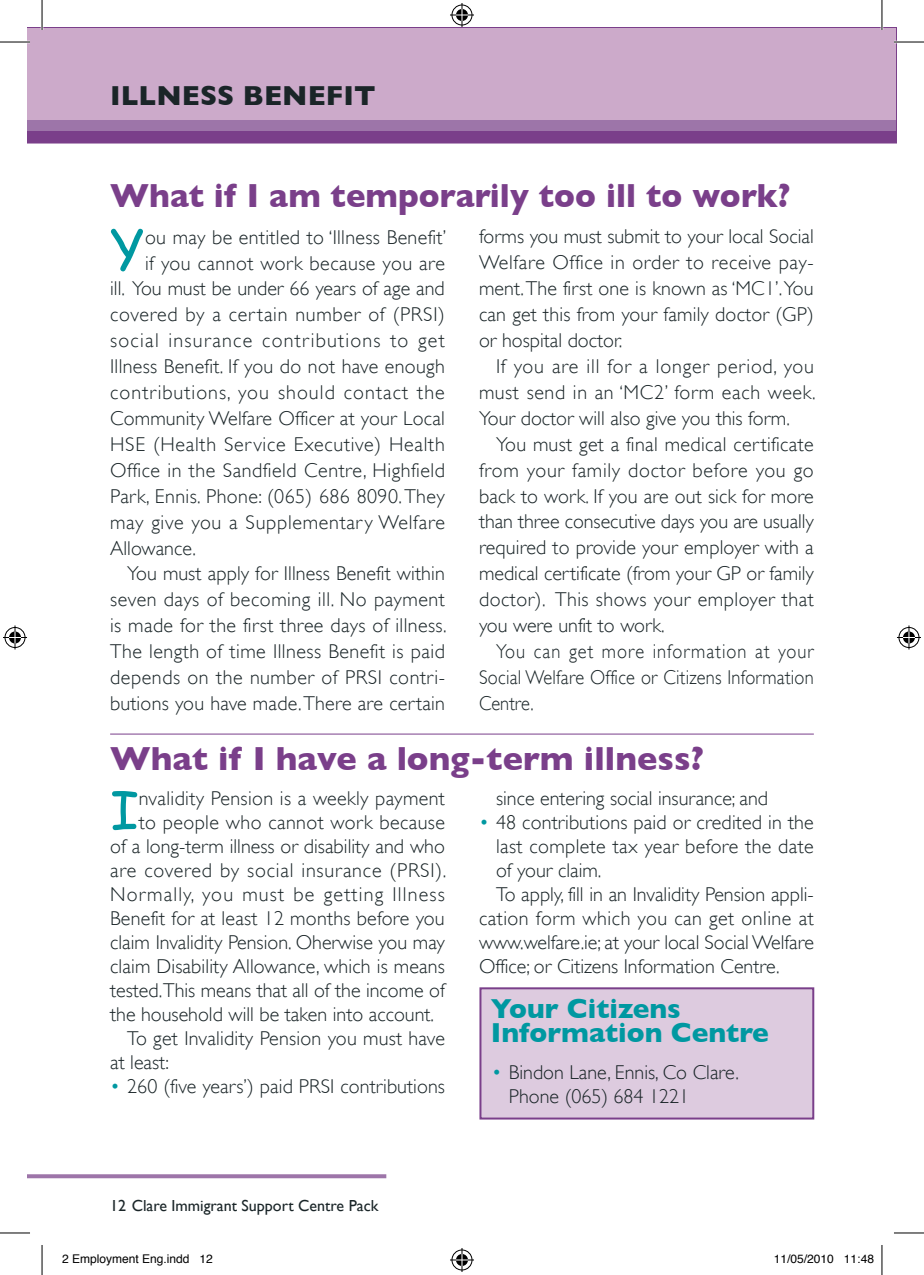
<style>
.page{position:relative;width:924px;height:1275px;background:#fff}
.page>*{position:absolute;margin:0;border:0;box-sizing:border-box;transform-origin:0 0}
.t1{font:54.8px "Comic Sans MS";color:#0098a1}
.t2{font:52.4px "Comic Sans MS";color:#0098a1}
.t3{font:700 34px "Gill Sans";letter-spacing:.005em;color:#7a3f8a;scale:.96 1}
.t4{font:700 34px "Gill Sans";letter-spacing:.005em;color:#7a3f8a}
.t5{font:700 28px/24px "Gill Sans";color:#0098a1}
.t6{font:700 28px "Gill Sans";letter-spacing:.005em;color:#1a2528}
.t7{font:300 20px/25.8px "Gill Sans";letter-spacing:.01em;color:#1a2528;text-align:justify}
.t8{font:300 20px "Gill Sans";letter-spacing:.035em;color:#1a2528}
.t9{font:300 20px/25.8px "Gill Sans";letter-spacing:.01em;color:#1a2528;text-align:justify;scale:.92 1}
.t10{font:300 20px "Gill Sans";letter-spacing:.04em;color:#1a2528}
.t11{font:300 20px "Gill Sans";letter-spacing:.065em;color:#1a2528}
.t12{font:300 20px "Gill Sans";letter-spacing:.055em;color:#1a2528}
.t13{font:300 20px "Gill Sans";letter-spacing:.06em;color:#1a2528}
.t14{font:300 20px "Gill Sans";letter-spacing:.03em;color:#1a2528}
.t15{font:16px "Gill Sans";color:#1a2528}
.t16{font:12px "Helvetica";color:#000}
.s1{color:#0098a1}
</style>
<div class="page">
<svg style="left:28px;top:1174px;width:358px;height:4px"></svg>
<svg style="left:28px;top:131px;width:867px;height:13px;background:#7e468e"></svg>
<div style="left:28px;top:28px;width:867px;height:103px;background:#9d75a9"></div>
<div style="left:28px;top:28px;width:867px;height:91px;background:#ccaaca"></div>
<hr style="left:110px;top:733px;width:703px;height:1px;background:#7a3f8a">
<div style="left:479px;top:987px;width:334px;height:132px;background:#ddcbdf;border:2px solid #7a3f8a"></div>
<hr style="left:0;top:41px;width:30px;height:2px;background:#fff">
<hr style="left:893px;top:41px;width:30px;height:2px;background:#fff">
<hr style="left:41px;top:0;width:2px;height:30px;background:#fff">
<hr style="left:880px;top:0;width:2px;height:30px;background:#fff">
<hr style="left:0;top:42px;width:30px;height:1px;background:#000">
<hr style="left:893px;top:42px;width:30px;height:1px;background:#000">
<hr style="left:0;top:1232px;width:30px;height:1px;background:#000">
<hr style="left:893px;top:1232px;width:30px;height:1px;background:#000">
<hr style="left:42px;top:0;width:1px;height:30px;background:#000">
<hr style="left:42px;top:1245px;width:1px;height:30px;background:#000">
<hr style="left:881px;top:0;width:1px;height:30px;background:#000">
<hr style="left:881px;top:1245px;width:1px;height:30px;background:#000">
<svg style="left:450px;top:3px;width:24px;height:24px"></svg>
<svg style="left:450px;top:1248px;width:24px;height:24px"></svg>
<svg style="left:3px;top:625px;width:24px;height:24px"></svg>
<svg style="left:897px;top:625px;width:23px;height:24px"></svg>
<h3 class="t6" style="left:110px;top:79px;width:89px">Illness</h3>
<h3 class="t6" style="left:243px;top:79px;width:116px">benefit</h3>
<h3 class="t3" style="left:110px;top:176px;width:710px">What if I am temporarily too ill to work?</h3>
<h1 class="t1" style="left:110px;top:209px;width:36px">Y</h1>
<p class="t7" style="left:145px;top:224px;width:303px">ou may be entitled to ‘Illness Benefit’</p>
<p class="t7" style="left:145px;top:250px;width:301px">if you cannot work because you are</p>
<p class="t7" style="left:110px;top:276px;width:336px">ill. You must be under 66 years of age and</p>
<p class="t8" style="left:110px;top:303px;width:336px">covered by a certain number of (PRSI)</p>
<p class="t11" style="left:110px;top:329px;width:336px">social insurance contributions to get</p>
<p class="t7" style="left:110px;top:353px;width:336px">Illness Benefit. If you do not have enough</p>
<p class="t12" style="left:110px;top:381px;width:336px">contributions, you should contact the</p>
<p class="t7" style="left:110px;top:405px;width:336px">Community Welfare Officer at your Local</p>
<p class="t8" style="left:110px;top:433px;width:336px">HSE (Health Service Executive) Health</p>
<p class="t7" style="left:110px;top:457px;width:336px">Office in the Sandfield Centre, Highfield</p>
<p class="t7" style="left:110px;top:483px;width:336px">Park, Ennis. Phone: (065) 686 8090. They</p>
<p class="t8" style="left:110px;top:510px;width:336px">may give you a Supplementary Welfare</p>
<p class="t7" style="left:110px;top:535px;width:87px">Allowance.</p>
<p class="t7" style="left:127px;top:561px;width:319px">You must apply for Illness Benefit within</p>
<p class="t7" style="left:110px;top:587px;width:336px">seven days of becoming ill. No payment</p>
<p class="t7" style="left:110px;top:612px;width:338px">is made for the first three days of illness.</p>
<p class="t7" style="left:110px;top:638px;width:336px">The length of time Illness Benefit is paid</p>
<p class="t14" style="left:110px;top:666px;width:336px">depends on the number of PRSI contri-</p>
<p class="t7" style="left:110px;top:690px;width:336px">butions you have made. There are certain</p>
<p class="t7" style="left:479px;top:224px;width:336px">forms you must submit to your local Social Welfare Office in order to receive pay&shy;ment. The first one is known as ‘MC1’. You can get this from your family doctor (GP) or hospital doctor.</p>
<p class="t7" style="left:479px;top:353px;width:338px;text-indent:17px">If you are ill for a longer period, you must send in an ‘MC2’ form each week.<br>Your doctor will also give you this form.</p>
<p class="t7" style="left:479px;top:431px;width:336px;text-indent:17px">You must get a final medical certificate from your family doctor before you go back to work. If you are out sick for more than three consecutive days you are usually required to provide your employer with a medical certificate (from your GP or family doctor). This shows your employer that you were unfit to work.</p>
<p class="t9" style="left:479px;top:639px;width:365px;text-indent:17px">You can get more information at your Social Welfare Office or Citizens Information Centre.</p>
<h3 class="t4" style="left:110px;top:738px;width:595px">What if I have a long-term illness?</h3>
<h2 class="t2" style="left:110px;top:771px;width:30px">I</h2>
<p class="t7" style="left:139px;top:785px;width:307px">nvalidity Pension is a weekly payment</p>
<p class="t7" style="left:139px;top:809px;width:307px">to people who cannot work because</p>
<p class="t7" style="left:110px;top:833px;width:336px">of a long-term illness or disability and who</p>
<p class="t10" style="left:110px;top:859px;width:337px">are covered by social insurance (PRSI).</p>
<p class="t13" style="left:110px;top:883px;width:336px">Normally, you must be getting Illness</p>
<p class="t7" style="left:110px;top:905px;width:336px">Benefit for at least 12 months before you</p>
<p class="t7" style="left:110px;top:929px;width:336px">claim Invalidity Pension. Oherwise you may</p>
<p class="t7" style="left:110px;top:953px;width:336px">claim Disability Allowance, which is means</p>
<p class="t7" style="left:110px;top:977px;width:336px">tested.This means that all of the income of</p>
<p class="t7" style="left:110px;top:1001px;width:325px">the household will be taken into account.</p>
<p class="t7" style="left:127px;top:1025px;width:319px">To get Invalidity Pension you must have</p>
<p class="t7" style="left:110px;top:1049px;width:60px">at least:</p>
<p class="t7" style="left:110px;top:1073px;width:336px"><span class="s1">•</span> 260 (five years’) paid PRSI contributions</p>
<p class="t7" style="left:496px;top:785px;width:273px">since entering social insurance; and</p>
<p class="t7" style="left:479px;top:809px;width:336px"><span class="s1">•</span> 48 contributions paid or credited in the</p>
<p class="t7" style="left:496px;top:833px;width:319px">last complete tax year before the date</p>
<p class="t7" style="left:496px;top:857px;width:107px">of your claim.</p>
<p class="t7" style="left:496px;top:881px;width:319px">To apply, fill in an Invalidity Pension appli-</p>
<p class="t7" style="left:479px;top:905px;width:336px">cation form which you can get online at</p>
<p class="t7" style="left:479px;top:929px;width:336px">www.welfare.ie; at your local Social Welfare</p>
<p class="t7" style="left:479px;top:953px;width:302px">Office; or Citizens Information Centre.</p>
<h3 class="t5" style="left:490px;top:996px;width:279px">Your Citizens<br>Information Centre</h3>
<p class="t7" style="left:508px;top:1060px;width:231px;line-height:24px;text-indent:-17px"><span class="s1">•</span> Bindon Lane, Ennis, Co Clare.<br>Phone (065) 684 1221</p>
<p class="t15" style="left:110px;top:1196px;width:270px">12 Clare Immigrant Support Centre Pack</p>
<p class="t16" style="left:62px;top:1249px;width:152px">2 Employment Eng.indd 12</p>
<p class="t16" style="left:773px;top:1249px;width:102px">11/05/2010 11:48</p>
</div>
